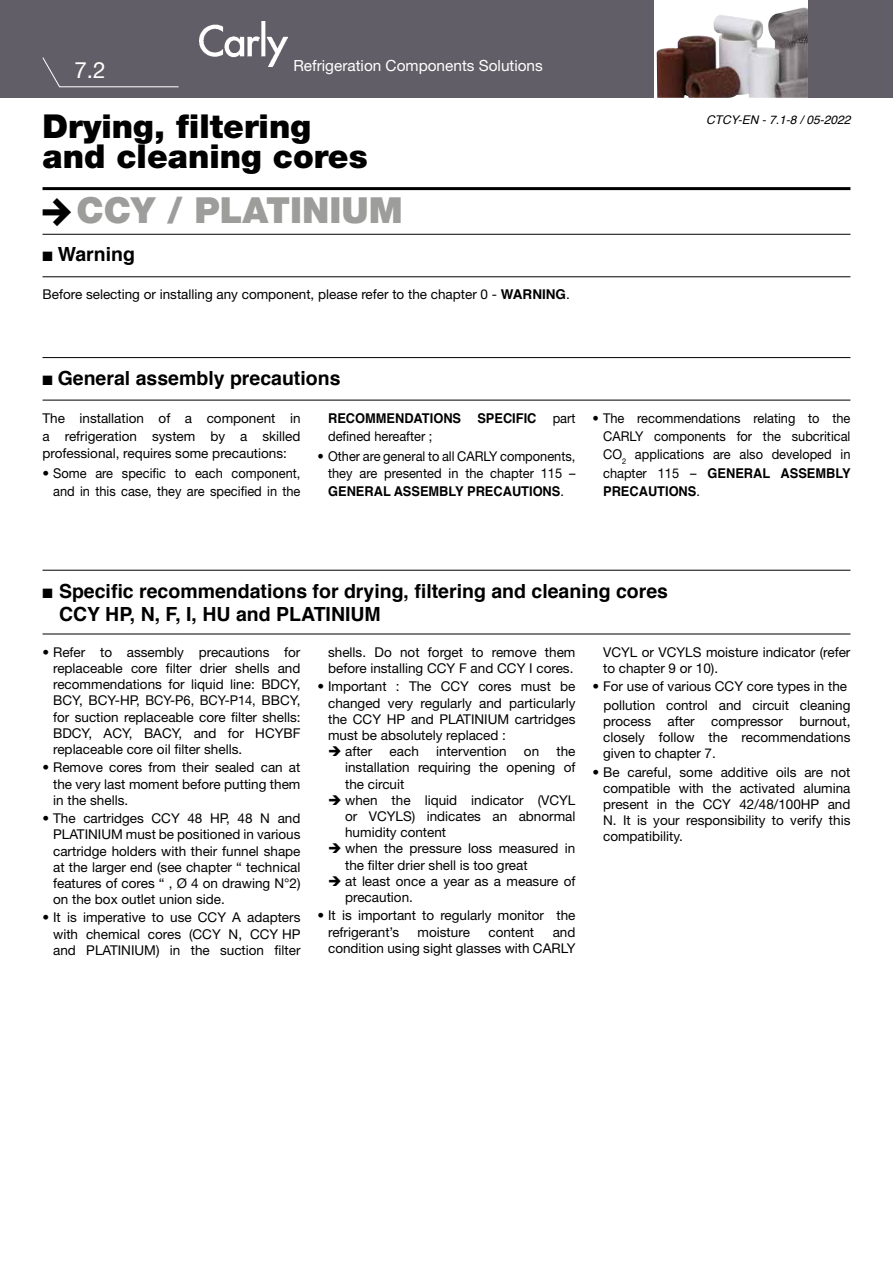
<style>
.page{position:relative;width:893px;height:1263px;background:#fff}
.page>*{position:absolute;margin:0;border:0;box-sizing:border-box;transform-origin:0 0}
.t1{font:900 36px "Helvetica Neue LT Pro";color:#9d9d9c}
.t2{font:900 33px/30px "Helvetica Neue LT Pro";color:#000}
.t3{font:22.5px "Helvetica Neue LT Pro";color:#fff}
.t4{font:700 19.5px/23.4px "Helvetica";color:#000}
.t5{font:15.3px "Helvetica Neue LT Pro";color:#fff}
.t6{font:13.5px/16.2px "Helvetica Neue LT Pro";color:#000;text-align:justify}
.t7{font:13.5px/18.1px "Helvetica Neue LT Pro";color:#000;text-align:right;scale:.95 1}
.t8{font:700 13.5px/18.1px "Helvetica";color:#000;scale:.95 1}
.t9{font:italic 12px "Helvetica";color:#000}
.s1{font-family:"Helvetica";font-weight:700}
.s2{font-family:"Helvetica Neue LT Pro";font-weight:400}
</style>
<div class="page">
<div style="left:0;top:0;width:893px;height:98px;background:#625e67"></div>
<hr style="left:43px;top:187px;width:807px;height:3px;background:#000">
<hr style="left:43px;top:234px;width:807px;height:1px;background:#000">
<hr style="left:43px;top:276px;width:807px;height:1px;background:#000">
<div style="left:655px;top:0;width:153px;height:101px;background:#fff"></div>
<img style="left:200px;top:21px;width:87px;height:45px">
<svg style="left:42px;top:57px;width:137px;height:31px"></svg>
<img style="left:657px;top:7px;width:151px;height:91px">
<hr style="left:43px;top:357px;width:807px;height:1px;background:#000">
<hr style="left:43px;top:400px;width:807px;height:1px;background:#000">
<hr style="left:43px;top:570px;width:807px;height:1px;background:#000">
<hr style="left:43px;top:634px;width:807px;height:1px;background:#000">
<h3 class="t3" style="left:74px;top:56px;width:33px">7.2</h3>
<p class="t5" style="left:293px;top:56px;width:251px">Refrigeration Components Solutions</p>
<h2 class="t2" style="left:43px;top:111px;width:327px">Drying, filtering and cleaning cores</h2>
<p class="t9" style="left:706px;top:110px;width:146px">CTCY-EN - 7.1-8 / 05-2022</p>
<h1 class="t1" style="left:77px;top:188px;width:328px">CCY / PLATINIUM</h1>
<h3 class="t4" style="left:43px;top:243px;width:94px">■ Warning</h3>
<p class="t6" style="left:43px;top:286px;width:529px">Before selecting or installing any component, please refer to the chapter 0 - <span class="s1">WARNING</span>.</p>
<h3 class="t4" style="left:43px;top:366px;width:300px">■ General assembly precautions</h3>
<p class="t6" style="left:43px;top:409px;width:259px;line-height:17.7px">The installation of a component in a refrigeration system by a skilled professional, requires some precautions:</p>
<p class="t6" style="left:43px;top:464px;width:259px;line-height:17.7px;text-align:right">• Some are specific to each component, and in this case, they are specified in the</p>
<p class="t8" style="left:328px;top:410px;width:262px">RECOMMENDATIONS SPECIFIC <span class="s2">part</span></p>
<p class="t7" style="left:328px;top:427px;width:111px">defined hereafter ;</p>
<p class="t7" style="left:317px;top:447px;width:273px;line-height:17.5px">• Other are general to all CARLY components, they are presented in the chapter 115 –</p>
<p class="t8" style="left:328px;top:482px;width:250px">GENERAL ASSEMBLY PRECAUTIONS<span class="s2">.</span></p>
<p class="t7" style="left:603px;top:409px;width:262px;text-align:justify;text-indent:-11px">• The recommendations relating to the CARLY components for the subcritical CO<sub>2</sub> applications are also developed in</p>
<p class="t8" style="left:603px;top:464px;width:262px"><span class="s2">chapter 115 –</span> GENERAL ASSEMBLY<br>PRECAUTIONS<span class="s2">.</span></p>
<h3 class="t4" style="left:59px;top:579px;width:611px;text-indent:-16px">■ Specific recommendations for drying, filtering and cleaning cores<br>CCY HP, N, F, I, HU and PLATINIUM</h3>
<p class="t6" style="left:53px;top:644px;width:249px;text-indent:-11px">• Refer to assembly precautions for replaceable core filter drier shells and recommendations for liquid line: BDCY, BCY, BCY-HP, BCY-P6, BCY-P14, BBCY, for suction replaceable core filter shells:<br>BDCY, ACY, BACY, and for HCYBF replaceable core oil filter shells.</p>
<p class="t6" style="left:53px;top:759px;width:249px;text-indent:-11px">• Remove cores from their sealed can at the very last moment before putting them in the shells.</p>
<p class="t6" style="left:53px;top:810px;width:249px;text-indent:-11px">• The cartridges CCY 48 HP, 48 N and PLATINIUM must be positioned in various cartridge holders with their funnel shape at the larger end (see chapter “ technical features of cores “ , Ø 4 on drawing N°2) on the box outlet union side.</p>
<p class="t6" style="left:53px;top:909px;width:249px;text-indent:-11px">• It is imperative to use CCY A adapters with chemical cores (CCY N, CCY HP and PLATINIUM) in the suction filter</p>
<p class="t6" style="left:328px;top:644px;width:249px">shells. Do not forget to remove them before installing CCY F and CCY I cores.</p>
<p class="t6" style="left:328px;top:678px;width:249px;text-indent:-11px">• Important : The CCY cores must be changed very regularly and particularly the CCY HP and PLATINIUM cartridges must be absolutely replaced :</p>
<p class="t6" style="left:328px;top:743px;width:46px">➔ after</p>
<p class="t6" style="left:390px;top:743px;width:31px">each</p>
<p class="t6" style="left:436px;top:743px;width:72px">intervention</p>
<p class="t6" style="left:524px;top:743px;width:17px">on</p>
<p class="t6" style="left:345px;top:743px;width:232px;text-indent:211px">the installation requiring the opening of the circuit</p>
<p class="t6" style="left:345px;top:791px;width:232px;text-indent:-17px">➔ when the liquid indicator (VCYL or VCYLS) indicates an abnormal humidity content</p>
<p class="t6" style="left:345px;top:840px;width:232px;text-indent:-17px">➔ when the pressure loss measured in the filter drier shell is too great</p>
<p class="t6" style="left:345px;top:872px;width:232px;text-indent:-17px">➔ at least once a year as a measure of precaution.</p>
<p class="t6" style="left:328px;top:907px;width:249px;text-indent:-11px">• It is important to regularly monitor the refrigerant’s</p>
<p class="t6" style="left:328px;top:923px;width:249px;text-align:right">and<br>condition using sight glasses with CARLY</p>
<p class="t6" style="left:418px;top:923px;width:54px">moisture</p>
<p class="t6" style="left:488px;top:923px;width:47px">content</p>
<p class="t6" style="left:603px;top:644px;width:249px">VCYL or VCYLS moisture indicator (refer to chapter 9 or 10).</p>
<p class="t6" style="left:592px;top:677px;width:259px;line-height:18.3px;text-align:right">• For use of various CCY core types in the pollution control and circuit cleaning</p>
<p class="t6" style="left:603px;top:713px;width:249px">process after compressor burnout, closely follow the recommendations given to chapter 7.</p>
<p class="t6" style="left:603px;top:763px;width:249px;text-indent:-11px">• Be careful, some additive oils are not compatible with the activated alumina present in the CCY 42/48/100HP and N. It is your responsibility to verify this compatibility.</p>
</div>
